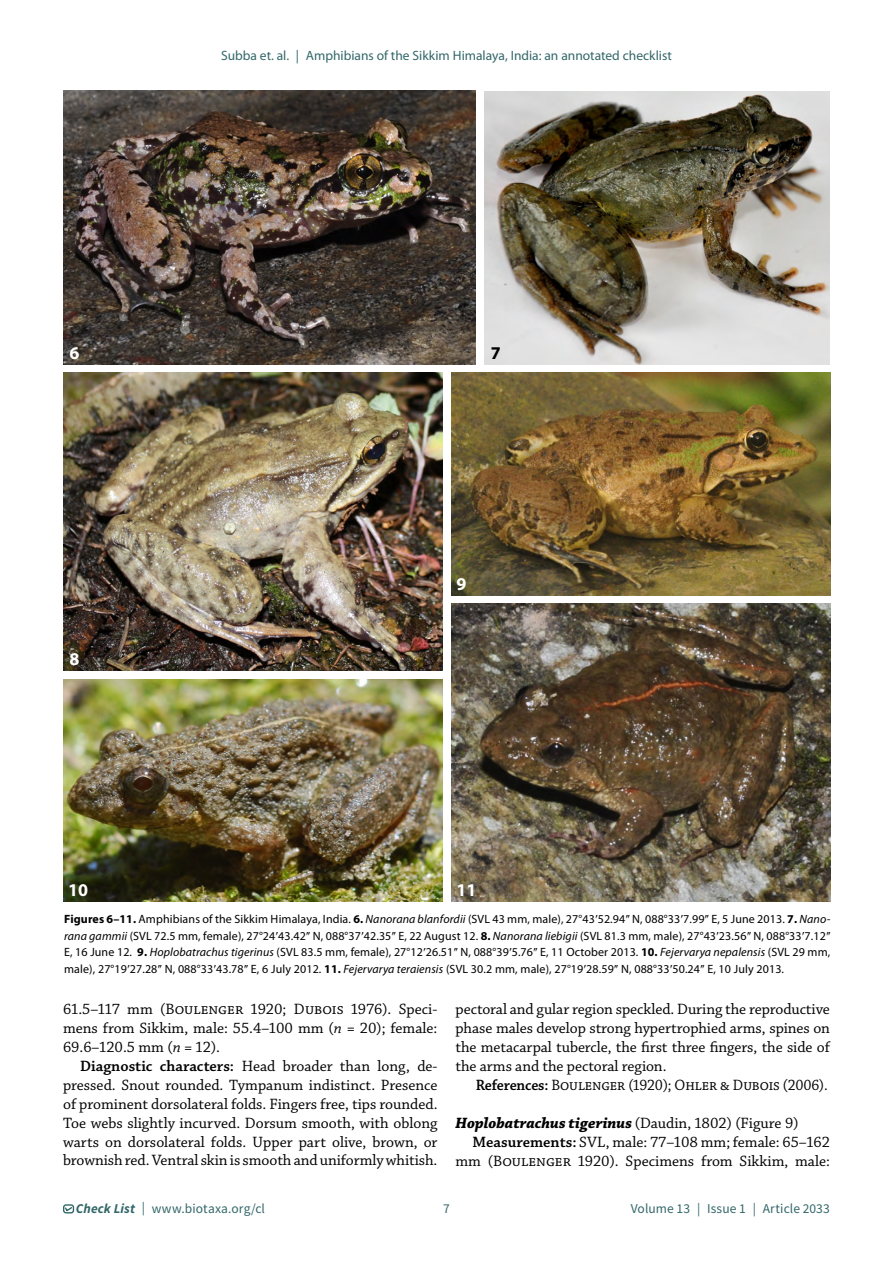
<style>
.page{position:relative;width:893px;height:1263px;background:#fff}
.page>*{position:absolute;margin:0;border:0;box-sizing:border-box;transform-origin:0 0}
.t1{font:700 18px "Myriad Pro";color:#fff}
.t2{font:700 18px "Myriad Pro";color:#000}
.t3{font:15.75px/18.9px "Chaparral Pro";color:#000;text-align:justify}
.t4{font:15.75px "Chaparral Pro";color:#000;scale:.96 1}
.t5{font:italic 700 15.75px "Chaparral Pro";color:#000}
.t6{font:13.5px "Myriad Pro";color:#336769}
.t7{font:13.5px "Source Sans Pro";letter-spacing:.01em;color:#336769}
.t8{font:12px/16.5px "Myriad Pro";letter-spacing:.01em;color:#000;text-align:justify}
.s1{font-weight:700}
.s2{font-style:italic}
.s3{font-family:"Times New Roman"}
.s4{font-weight:600}
.s5{font-weight:400;font-style:normal}
.s6{font-weight:700;font-style:italic}
</style>
<div class="page">
<div style="left:63px;top:1204px;width:11px;height:9px;border:1px solid #336767;border-radius:2px"></div>
<svg style="left:64px;top:1206px;width:9px;height:6px"></svg>
<img style="left:63px;top:90px;width:413px;height:274px">
<img style="left:484px;top:91px;width:346px;height:273px">
<img style="left:63px;top:373px;width:380px;height:297px">
<img style="left:451px;top:373px;width:379px;height:222px">
<img style="left:63px;top:679px;width:380px;height:222px">
<img style="left:451px;top:604px;width:379px;height:297px">
<p class="t6" style="left:221px;top:47px;width:452px">Subba et. al. | Amphibians of the Sikkim Himalaya, India: an annotated checklist</p>
<p class="t1" style="left:69px;top:341px;width:11px">6</p>
<p class="t2" style="left:491px;top:341px;width:11px">7</p>
<p class="t1" style="left:69px;top:647px;width:11px">8</p>
<p class="t1" style="left:68px;top:878px;width:21px">10</p>
<p class="t1" style="left:456px;top:572px;width:11px">9</p>
<p class="t1" style="left:456px;top:878px;width:21px">11</p>
<p class="t8" style="left:64px;top:911px;width:768px"><span class="s1">Figures 6–11.</span> Amphibians of the Sikkim Himalaya, India. <span class="s1">6.</span> <span class="s2">Nanorana blanfordii</span> (SVL 43 mm, male), 27°43<span class="s3">ʹ</span>52.94<span class="s3">ʺ</span> N, 088°33<span class="s3">ʹ</span>7.99<span class="s3">ʺ</span> E, 5 June 2013. <span class="s1">7.</span> <span class="s2">Nano&shy;rana gammii</span> (SVL 72.5 mm, female), 27°24<span class="s3">ʹ</span>43.42<span class="s3">ʺ</span> N, 088°37<span class="s3">ʹ</span>42.35<span class="s3">ʺ</span> E, 22 August 12. <span class="s1">8.</span> <span class="s2">Nanorana liebigii</span> (SVL 81.3 mm, male), 27°43<span class="s3">ʹ</span>23.56<span class="s3">ʺ</span> N, 088°33<span class="s3">ʹ</span>7.12<span class="s3">ʺ </span>E, 16 June 12. <span class="s1">9.</span> <span class="s2">Hoplobatrachus tigerinus</span> (SVL 83.5 mm, female), 27°12<span class="s3">ʹ</span>26.51<span class="s3">ʺ</span> N, 088°39<span class="s3">ʹ</span>5.76<span class="s3">ʺ</span> E, 11 October 2013. <span class="s1">10.</span> <span class="s2">Fejervarya nepalensis</span> (SVL 29 mm, male), 27°19<span class="s3">ʹ</span>27.28<span class="s3">ʺ</span> N, 088°33<span class="s3">ʹ</span>43.78<span class="s3">ʺ</span> E, 6 July 2012. <span class="s1">11.</span> <span class="s2">Fejervarya teraiensis</span> (SVL 30.2 mm, male), 27°19<span class="s3">ʹ</span>28.59<span class="s3">ʺ</span> N, 088°33<span class="s3">ʹ</span>50.24<span class="s3">ʺ</span> E, 10 July 2013.</p>
<p class="t3" style="left:63px;top:1000px;width:376px">61.5–117 mm (Boulenger 1920; Dubois 1976). Speci&shy;mens from Sikkim, male: 55.4–100 mm (<span class="s2">n</span> = 20); female:<br>69.6–120.5 mm (<span class="s2">n</span> = 12).</p>
<p class="t3" style="left:63px;top:1057px;width:376px;text-indent:17px"><span class="s4">Diagnostic characters:</span> Head broader than long, de&shy;pressed. Snout rounded. Tympanum indistinct. Presence of prominent dorsolateral folds. Fingers free, tips rounded.<br>Toe webs slightly incurved. Dorsum smooth, with oblong warts on dorsolateral folds. Upper part olive, brown, or brownish red. Ventral skin is smooth and uniformly whitish.</p>
<p class="t3" style="left:455px;top:1000px;width:376px">pectoral and gular region speckled. During the reproductive phase males develop strong hypertrophied arms, spines on the metacarpal tubercle, the first three fingers, the side of the arms and the pectoral region.</p>
<p class="t4" style="left:476px;top:1076px;width:368px"><span class="s4">References:</span> Boulenger (1920); Ohler &amp; Dubois (2006).</p>
<p class="t5" style="left:455px;top:1114px;width:345px">Hoplobatrachus tigerinus <span class="s5">(Daudin, 1802) (Figure 9)</span></p>
<p class="t3" style="left:472px;top:1133px;width:359px"><span class="s4">Measurements:</span> SVL, male: 77–108 mm; female: 65–162</p>
<p class="t3" style="left:455px;top:1152px;width:376px">mm (Boulenger 1920). Specimens from Sikkim, male:</p>
<p class="t7" style="left:76px;top:1200px;width:191px"><span class="s6">Check List</span> | www.biotaxa.org/cl</p>
<p class="t7" style="left:443px;top:1200px;width:8px">7</p>
<p class="t7" style="left:631px;top:1200px;width:201px">Volume 13 | Issue 1 | Article 2033</p>
</div>
